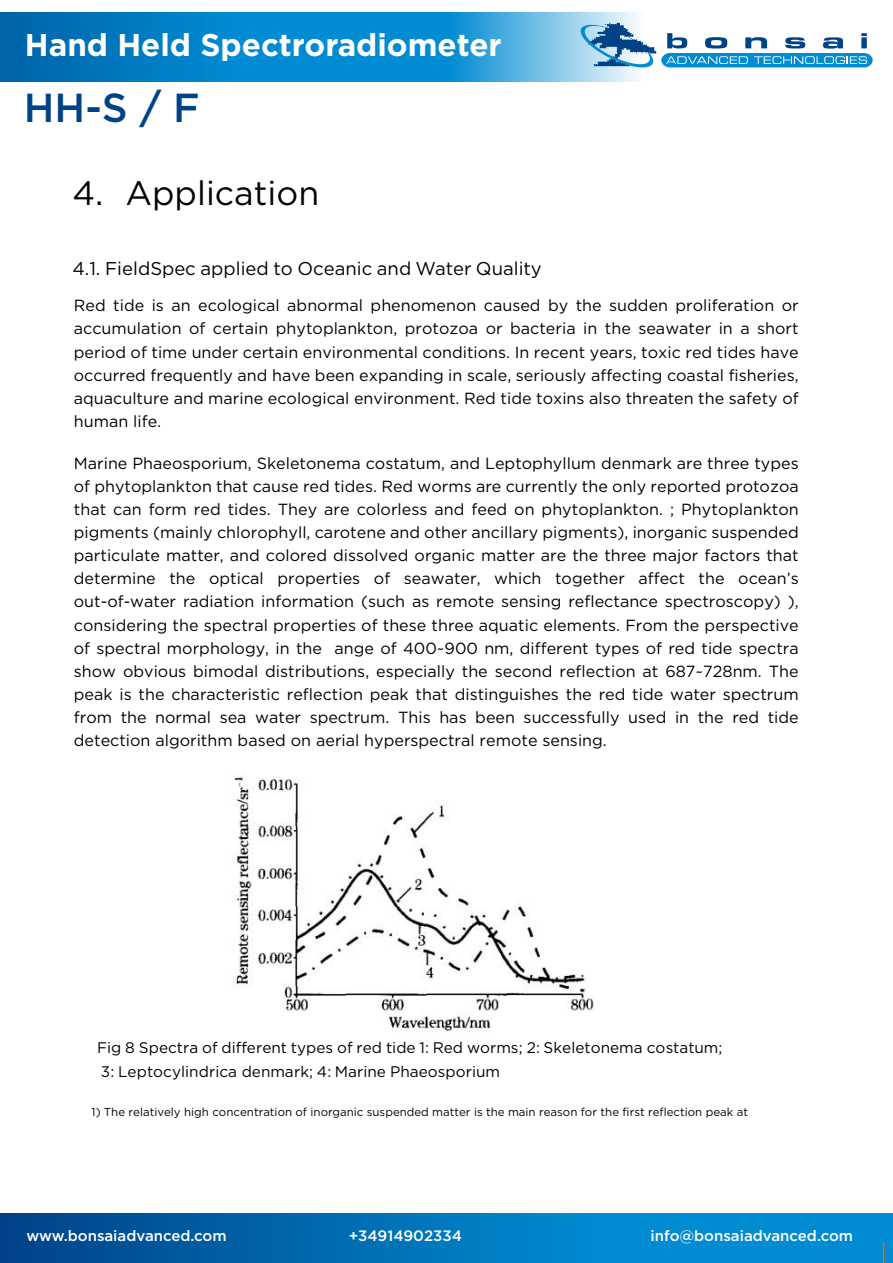
<style>
.page{position:relative;width:893px;height:1263px;background:#fff}
.page>*{position:absolute;margin:0;border:0;box-sizing:border-box;transform-origin:0 0}
.t1{font:500 40.5px "Gotham";color:#004288}
.t2{font:33.9px "Gotham";color:#010202}
.t3{font:700 31.35px "Gotham";color:#fff}
.t4{font:18.45px "Gotham";color:#010202}
.t5{font:16.05px/23.1px "Gotham";color:#010202;text-align:justify}
.t6{font:15.3px/24px "Gotham";color:#010202}
.t7{font:500 15px "Gotham";color:#fff}
.t8{font:11.55px "Gotham";color:#010202}
</style>
<div class="page">
<svg style="left:0;top:13px;width:638px;height:69px;background:#188dcd"></svg>
<div style="left:0;top:1213px;width:893px;height:50px;background:linear-gradient(to right,#004a8f,#009be2)"></div>
<svg style="left:580px;top:23px;width:293px;height:47px"></svg>
<img style="left:234px;top:777px;width:360px;height:255px">
<hr style="left:883px;top:1243px;width:2px;height:20px;background:#fff">
<svg style="left:0;top:1243px;width:1px;height:20px"></svg>
<svg style="left:884px;top:1243px;width:1px;height:20px"></svg>
<h3 class="t3" style="left:25px;top:27px;width:478px">Hand Held Spectroradiometer</h3>
<h1 class="t1" style="left:24px;top:85px;width:177px">HH-S / F</h1>
<h2 class="t2" style="left:72px;top:174px;width:248px">4. Application</h2>
<p class="t4" style="left:72px;top:258px;width:471px">4.1. FieldSpec applied to Oceanic and Water Quality</p>
<p class="t5" style="left:74px;top:294px;width:726px">Red tide is an ecological abnormal phenomenon caused by the sudden proliferation or accumulation of certain phytoplankton, protozoa or bacteria in the seawater in a short period of time under certain environmental conditions. In recent years, toxic red tides have occurred frequently and have been expanding in scale, seriously affecting coastal fisheries, aquaculture and marine ecological environment. Red tide toxins also threaten the safety of human life.</p>
<p class="t5" style="left:74px;top:451px;width:726px">Marine Phaeosporium, Skeletonema costatum, and Leptophyllum denmark are three types of phytoplankton that cause red tides. Red worms are currently the only reported protozoa that can form red tides. They are colorless and feed on phytoplankton. ; Phytoplankton pigments (mainly chlorophyll, carotene and other ancillary pigments), inorganic suspended particulate matter, and colored dissolved organic matter are the three major factors that determine the optical properties of seawater, which together affect the ocean’s out-of-water radiation information (such as remote sensing reflectance spectroscopy) ), considering the spectral properties of these three aquatic elements. From the perspective of spectral morphology, in the ange of 400~900 nm, different types of red tide spectra show obvious bimodal distributions, especially the second reflection at 687~728nm. The peak is the characteristic reflection peak that distinguishes the red tide water spectrum from the normal sea water spectrum. This has been successfully used in the red tide detection algorithm based on aerial hyperspectral remote sensing.</p>
<p class="t6" style="left:97px;top:1035px;width:627px">Fig 8 Spectra of different types of red tide 1: Red worms; 2: Skeletonema costatum;<br>3: Leptocylindrica denmark; 4: Marine Phaeosporium</p>
<p class="t8" style="left:92px;top:1105px;width:658px">1) The relatively high concentration of inorganic suspended matter is the main reason for the first reflection peak at</p>
<p class="t7" style="left:26px;top:1227px;width:202px">www.bonsaiadvanced.com</p>
<p class="t7" style="left:349px;top:1227px;width:115px">+34914902334</p>
<p class="t7" style="left:651px;top:1227px;width:204px">info@bonsaiadvanced.com</p>
</div>
